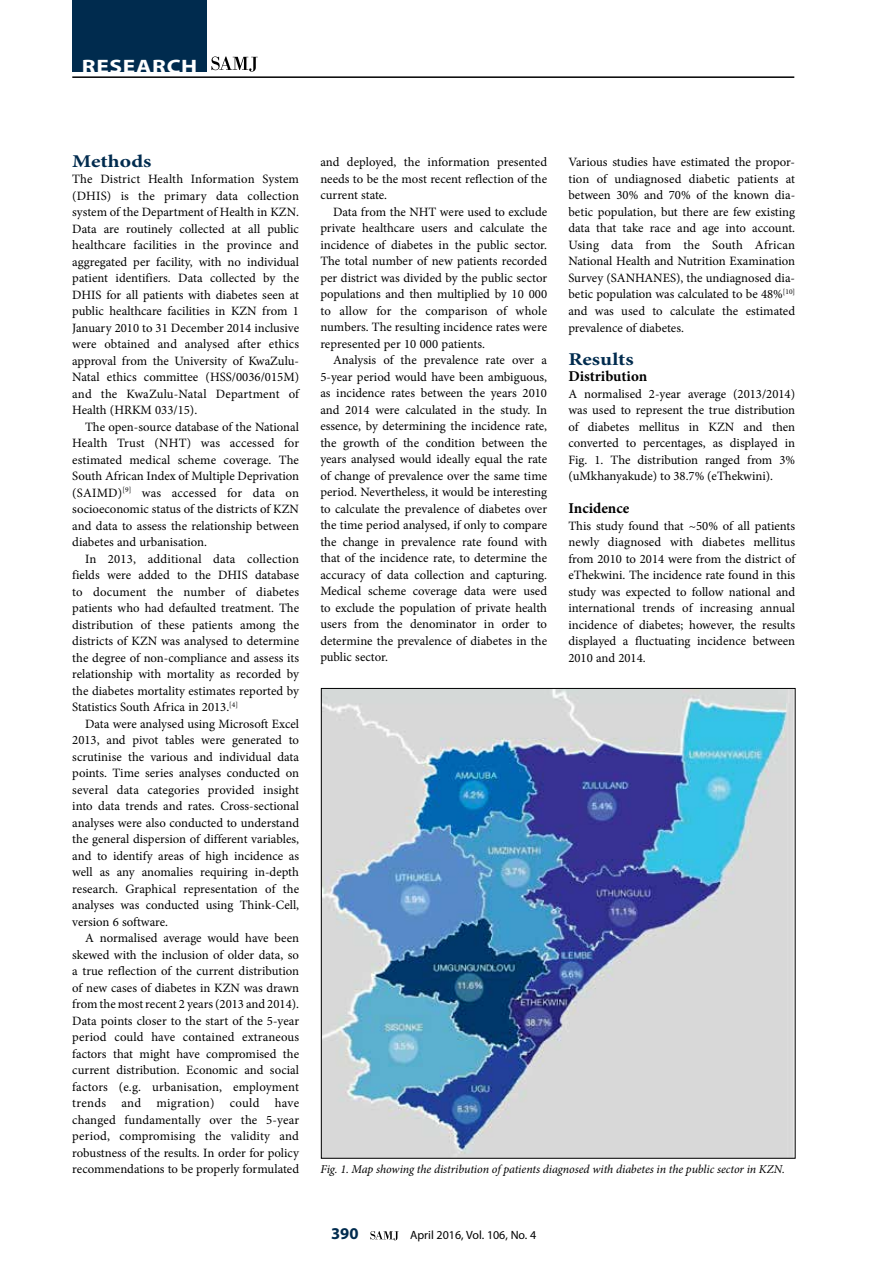
<style>
.page{position:relative;width:893px;height:1263px;background:#fff}
.page>*{position:absolute;margin:0;border:0;box-sizing:border-box;transform-origin:0 0}
.t1{font:700 19.5px "Myriad Pro";letter-spacing:.03em;color:#fff;scale:1.2 1}
.t2{font:700 18px "Minion Pro";color:#002b4e;scale:1.2 1}
.t3{font:700 16.5px "Myriad Pro";color:#002b4e}
.t4{font:700 15px "Minion Pro";color:#000}
.t5{font:12.75px/16.5px "Minion Pro";color:#000;text-align:justify}
.t6{font:italic 12px "Minion Pro";letter-spacing:-.01em;color:#000}
.t7{font:12px "Myriad Pro";color:#000}
</style>
<div class="page">
<hr style="left:72px;top:76px;width:722px;height:2px;background:#000">
<div style="left:72px;top:0;width:135px;height:72px;background:#002b4e"></div>
<svg style="left:211px;top:57px;width:47px;height:15px"></svg>
<img style="left:323px;top:690px;width:470px;height:466px">
<svg style="left:370px;top:1231px;width:29px;height:9px"></svg>
<h1 class="t1" style="left:82px;top:54px;width:98px">RESEARCH</h1>
<h2 class="t2" style="left:72px;top:148px;width:67px">Methods</h2>
<p class="t5" style="left:72px;top:171px;width:228px">The District Health Information System (DHIS) is the primary data collection system of the Department of Health in KZN.<br>Data are routinely collected at all public healthcare facilities in the province and aggregated per facility, with no individual patient identifiers. Data collected by the DHIS for all patients with diabetes seen at public healthcare facilities in KZN from 1<br>January 2010 to 31 December 2014 inclusive were obtained and analysed after ethics approval from the University of KwaZulu-Natal ethics committee (HSS/0036/015M) and the KwaZulu-Natal Department of Health (HRKM 033/15).</p>
<p class="t5" style="left:72px;top:418px;width:228px;text-indent:13px">The open-source database of the National Health Trust (NHT) was accessed for estimated medical scheme coverage. The South African Index of Multiple Deprivation (SAIMD)<sup>[9]</sup> was accessed for data on socioeconomic status of the districts of KZN and data to assess the relationship between diabetes and urbanisation.</p>
<p class="t5" style="left:72px;top:550px;width:228px;text-indent:13px">In 2013, additional data collection fields were added to the DHIS database to document the number of diabetes patients who had defaulted treatment. The distribution of these patients among the districts of KZN was analysed to determine the degree of non-compliance and assess its relationship with mortality as recorded by the diabetes mortality estimates reported by Statistics South Africa in 2013.<sup>[4]</sup></p>
<p class="t5" style="left:72px;top:715px;width:228px;text-indent:13px">Data were analysed using Microsoft Excel 2013, and pivot tables were generated to scrutinise the various and individual data points. Time series analyses conducted on several data categories provided insight into data trends and rates. Cross-sectional analyses were also conducted to understand the general dispersion of different variables, and to identify areas of high incidence as well as any anomalies requiring in-depth research. Graphical representation of the analyses was conducted using Think-Cell, version 6 software.</p>
<p class="t5" style="left:72px;top:930px;width:228px;text-indent:13px">A normalised average would have been skewed with the inclusion of older data, so a true reflection of the current distribution of new cases of diabetes in KZN was drawn from the most recent 2 years (2013 and 2014).<br>Data points closer to the start of the 5-year period could have contained extraneous factors that might have compromised the current distribution. Economic and social factors (e.g. urbanisation, employment trends and migration) could have changed fundamentally over the 5-year period, compromising the validity and robustness of the results. In order for policy recommendations to be properly formulated</p>
<p class="t5" style="left:320px;top:154px;width:228px">and deployed, the information presented needs to be the most recent reflection of the current state.</p>
<p class="t5" style="left:320px;top:204px;width:228px;text-indent:13px">Data from the NHT were used to exclude private healthcare users and calculate the incidence of diabetes in the public sector.<br>The total number of new patients recorded per district was divided by the public sector populations and then multiplied by 10 000 to allow for the comparison of whole numbers. The resulting incidence rates were represented per 10 000 patients.</p>
<p class="t5" style="left:320px;top:352px;width:228px;text-indent:13px">Analysis of the prevalence rate over a 5-year period would have been ambiguous, as incidence rates between the years 2010 and 2014 were calculated in the study. In essence, by determining the incidence rate, the growth of the condition between the years analysed would ideally equal the rate of change of prevalence over the same time period. Nevertheless, it would be interesting to calculate the prevalence of diabetes over the time period analysed, if only to compare the change in prevalence rate found with that of the incidence rate, to determine the accuracy of data collection and capturing.<br>Medical scheme coverage data were used to exclude the population of private health users from the denominator in order to determine the prevalence of diabetes in the public sector.</p>
<p class="t5" style="left:568px;top:154px;width:228px">Various studies have estimated the propor&shy;tion of undiagnosed diabetic patients at between 30% and 70% of the known dia&shy;betic population, but there are few existing data that take race and age into account.<br>Using data from the South African National Health and Nutrition Examination Survey (SANHANES), the undiagnosed dia&shy;betic population was calculated to be 48%<sup>[10] </sup>and was used to calculate the estimated prevalence of diabetes.</p>
<h2 class="t2" style="left:568px;top:346px;width:56px">Results</h2>
<p class="t4" style="left:568px;top:366px;width:80px">Distribution</p>
<p class="t5" style="left:568px;top:385px;width:228px">A normalised 2-year average (2013/2014) was used to represent the true distribution of diabetes mellitus in KZN and then converted to percentages, as displayed in Fig. 1. The distribution ranged from 3% (uMkhanyakude) to 38.7% (eThekwini).</p>
<p class="t4" style="left:568px;top:498px;width:62px">Incidence</p>
<p class="t5" style="left:568px;top:517px;width:228px">This study found that ~50% of all patients newly diagnosed with diabetes mellitus from 2010 to 2014 were from the district of eThekwini. The incidence rate found in this study was expected to follow national and international trends of increasing annual incidence of diabetes; however, the results displayed a fluctuating incidence between 2010 and 2014.</p>
<p class="t6" style="left:321px;top:1161px;width:466px">Fig. 1. Map showing the distribution of patients diagnosed with diabetes in the public sector in KZN.</p>
<p class="t3" style="left:331px;top:1223px;width:29px">390</p>
<p class="t7" style="left:410px;top:1228px;width:128px">April 2016, Vol. 106, No. 4</p>
</div>
